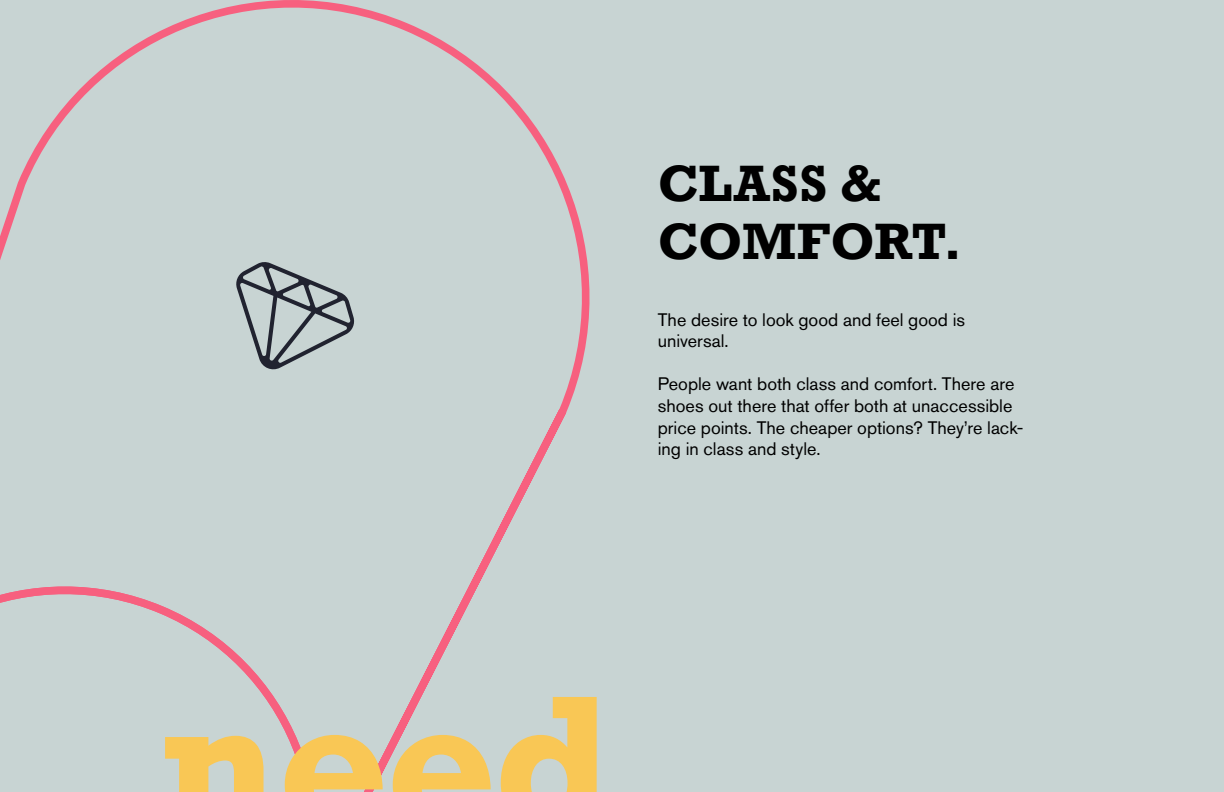
<style>
.page{position:relative;width:1224px;height:792px;background:#c8d4d3}
.page>*{position:absolute;margin:0;border:0;box-sizing:border-box;transform-origin:0 0}
.t1{font:700 180px "Rockwell";color:#f9c755}
.t2{font:700 48px/57.6px "Rockwell";letter-spacing:.005em;color:#000}
.t3{font:18px/21.6px "Akzidenz Grotesk BQ";color:#000}
</style>
<div class="page">
<h2 class="t2" style="left:658px;top:154px;width:306px">CLASS &amp;<br>COMFORT.</h2>
<p class="t3" style="left:658px;top:308px;width:309px">The desire to look good and feel good is universal.</p>
<p class="t3" style="left:658px;top:373px;width:367px">People want both class and comfort. There are shoes out there that offer both at unaccessible price points. The cheaper options? They’re lack&shy;ing in class and style.</p>
<h1 class="t1" style="left:158px;top:647px;width:458px">need</h1>
</div>
